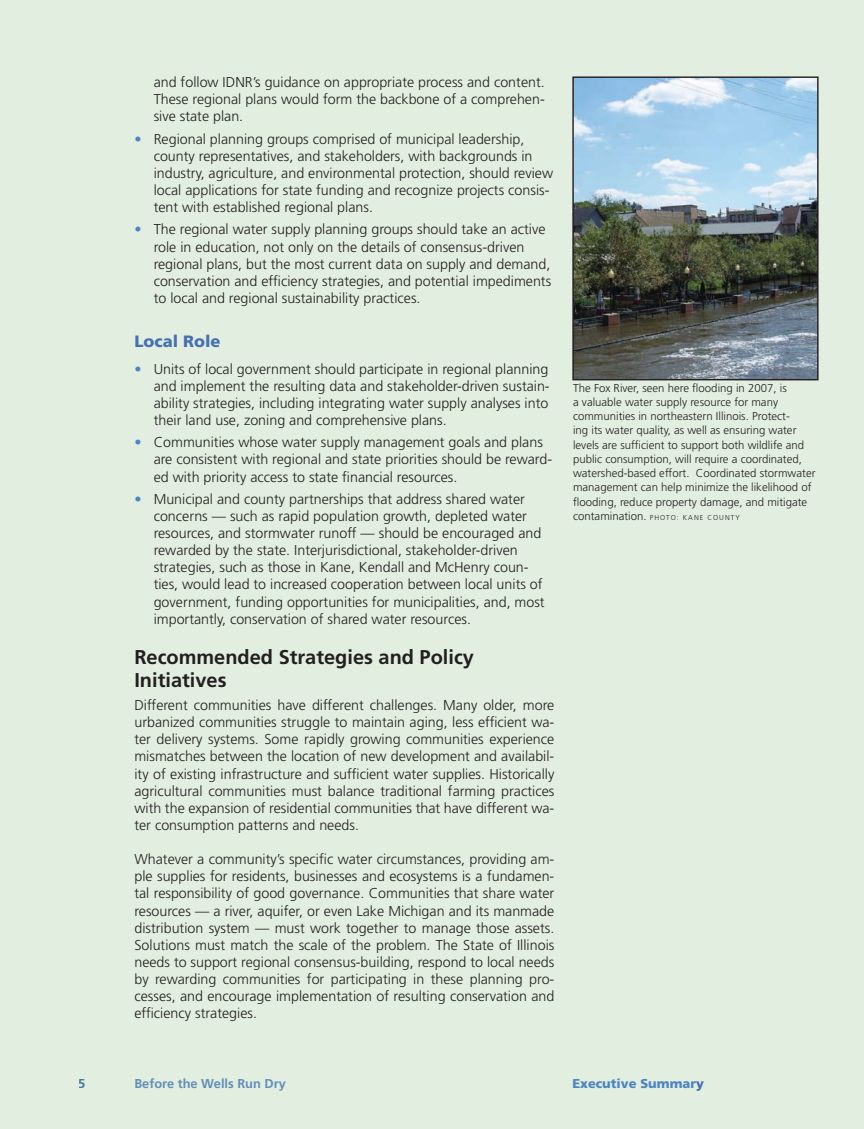
<style>
.page{position:relative;width:864px;height:1129px;background:#e2efe0}
.page>*{position:absolute;margin:0;border:0;box-sizing:border-box;transform-origin:0 0}
.t1{font:700 19.95px/22.8px "Frutiger LT Std";color:#231f20}
.t2{font:900 16.35px "Frutiger LT Std";color:#4670b3}
.t3{font:300 14.25px/17.1px "Frutiger LT Std";color:#231f20;text-align:justify}
.t4{font:700 12.9px "Frutiger LT Std";color:#628eb7}
.t5{font:900 12.9px "Frutiger LT Std";color:#4e84c4}
.t6{font:700 12.9px "Frutiger LT Std";color:#4670b3}
.t7{font:300 11.4px/14.2px "Frutiger LT Std";color:#231f20}
.t8{font:300 7.2px "Frutiger LT Std";letter-spacing:.14em;color:#231f20}
.s1{font-weight:400;color:#4e84c4}
.s2{font-size:11.4px}
.s3{color:#4670b3}
</style>
<div class="page">
<div style="left:79px;top:1078px;width:6px;height:10px;background:#e2efe0"></div>
<div style="left:135px;top:1078px;width:151px;height:12px;background:#e2efe0"></div>
<img style="left:572px;top:76px;width:247px;height:304px">
<p class="t3" style="left:154px;top:75px;width:393px">and follow IDNR’s guidance on appropriate process and content.<br>These regional plans would form the backbone of a comprehen&shy;sive state plan.</p>
<p class="t3" style="left:154px;top:131px;width:401px;text-align:left;text-indent:-19px"><span class="s1">•</span> Regional planning groups comprised of municipal leadership, county representatives, and stakeholders, with backgrounds in industry, agriculture, and environmental protection, should review local applications for state funding and recognize projects consis&shy;tent with established regional plans.</p>
<p class="t3" style="left:154px;top:222px;width:399px;text-align:left;text-indent:-19px"><span class="s1">•</span> The regional water supply planning groups should take an active role in education, not only on the details of consensus-driven regional plans, but the most current data on supply and demand, conservation and efficiency strategies, and potential impediments to local and regional sustainability practices.</p>
<p class="t2" style="left:134px;top:335px;width:88px">Local Role</p>
<p class="t3" style="left:154px;top:361px;width:398px;text-indent:-19px"><span class="s1">•</span> Units of local government should participate in regional planning and implement the resulting data and stakeholder-driven sustain&shy;ability strategies, including integrating water supply analyses into their land use, zoning and comprehensive plans.</p>
<p class="t3" style="left:154px;top:435px;width:400px;text-align:left;text-indent:-19px"><span class="s1">•</span> Communities whose water supply management goals and plans are consistent with regional and state priorities should be reward&shy;ed with priority access to state financial resources.</p>
<p class="t3" style="left:154px;top:491px;width:393px;text-align:left;text-indent:-19px"><span class="s1">•</span> Municipal and county partnerships that address shared water concerns — such as rapid population growth, depleted water resources, and stormwater runoff — should be encouraged and rewarded by the state. Interjurisdictional, stakeholder-driven strategies, such as those in Kane, Kendall and McHenry coun&shy;ties, would lead to increased cooperation between local units of government, funding opportunities for municipalities, and, most importantly, conservation of shared water resources.</p>
<h1 class="t1" style="left:134px;top:646px;width:341px">Recommended Strategies and Policy<br>Initiatives</h1>
<p class="t3" style="left:134px;top:697px;width:421px">Different communities have different challenges. Many older, more urbanized communities struggle to maintain aging, less efficient wa&shy;ter delivery systems. Some rapidly growing communities experience mismatches between the location of new development and availabil&shy;ity of existing infrastructure and sufficient water supplies. Historically agricultural communities must balance traditional farming practices with the expansion of residential communities that have different wa&shy;ter consumption patterns and needs.</p>
<p class="t3" style="left:134px;top:851px;width:421px">Whatever a community’s specific water circumstances, providing am&shy;ple supplies for residents, businesses and ecosystems is a fundamen&shy;tal responsibility of good governance. Communities that share water resources — a river, aquifer, or even Lake Michigan and its manmade distribution system — must work together to manage those assets.<br>Solutions must match the scale of the problem. The State of Illinois needs to support regional consensus-building, respond to local needs by rewarding communities for participating in these planning pro&shy;cesses, and encourage implementation of resulting conservation and efficiency strategies.</p>
<p class="t7" style="left:573px;top:381px;width:244px">The Fox River, seen here flooding in 2007, is<br>a valuable water supply resource for many communities in northeastern Illinois. Protect-<br>ing its water quality, as well as ensuring water levels are sufficient to support both wildlife and public consumption, will require a coordinated, watershed-based effort. Coordinated stormwater management can help minimize the likelihood of flooding, reduce property damage, and mitigate</p>
<p class="t8" style="left:573px;top:514px;width:168px"><span class="s2">contamination.</span> PHOTO: KANE COUNTY</p>
<p class="t6" style="left:78px;top:1078px;width:9px">5</p>
<p class="t4" style="left:134px;top:1078px;width:153px">Before the Wells Run Dry</p>
<p class="t5" style="left:572px;top:1078px;width:133px">Executive Summar<span class="s3">y</span></p>
</div>
